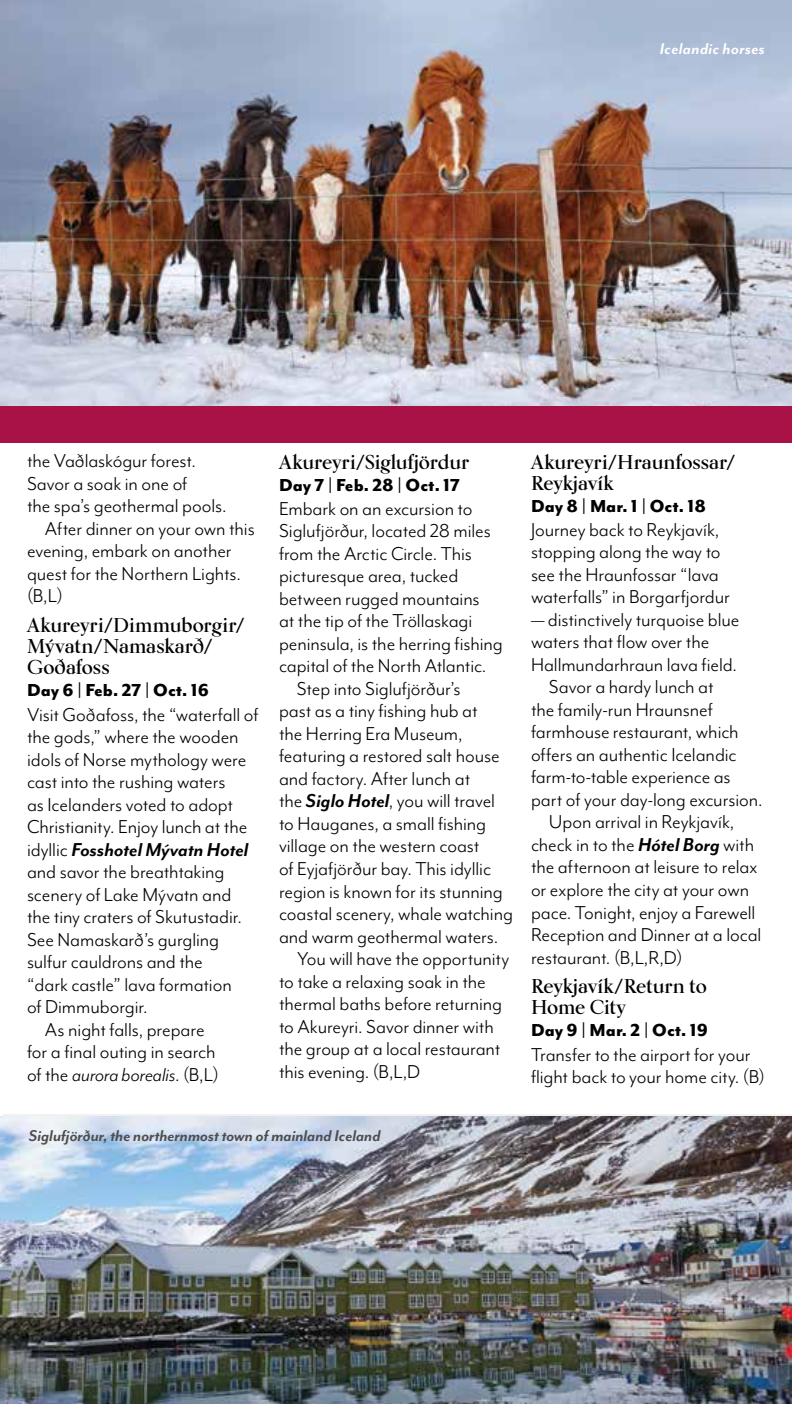
<style>
.page{position:relative;width:792px;height:1404px;background:#fff}
.page>*{position:absolute;margin:0;border:0;box-sizing:border-box;transform-origin:0 0}
.t1{font:21.6px/22.6px "Mr Eaves Mod OT";letter-spacing:-.005em;color:#000}
.t2{font:italic 700 21.6px "Mr Eaves Mod OT";color:#000}
.t3{font:italic 21.6px "Mr Eaves Mod OT";color:#000}
.t4{font:700 20px/21px "Kumlien Pro";letter-spacing:-.005em;color:#000}
.t5{font:800 20px "Mr Eaves Mod OT";color:#000}
.t6{font:italic 700 18px "Mr Eaves Mod OT";letter-spacing:-.005em;color:#4d4d4f}
.t7{font:italic 700 18px "Mr Eaves Mod OT";letter-spacing:.02em;color:#fff}
.s1{font-weight:400;font-style:normal}
.s2{font-style:normal}
.s3{font-weight:700;font-style:italic}
</style>
<div class="page">
<img style="left:0;top:0;width:792px;height:406px">
<div style="left:0;top:406px;width:792px;height:37px;background:#a81246"></div>
<img style="left:0;top:1116px;width:792px;height:288px">
<p class="t7" style="left:660px;top:38px;width:107px">Icelandic horses</p>
<p class="t1" style="left:27px;top:450px;width:170px">the Vaðlaskógur forest.</p>
<p class="t1" style="left:27px;top:472px;width:162px">Savor a soak in one of</p>
<p class="t1" style="left:27px;top:495px;width:201px">the spa’s geothermal pools.</p>
<p class="t1" style="left:45px;top:517px;width:211px">After dinner on your own this</p>
<p class="t1" style="left:27px;top:540px;width:206px">evening, embark on another</p>
<p class="t1" style="left:27px;top:562px;width:216px">quest for the Northern Lights.</p>
<p class="t1" style="left:27px;top:585px;width:38px">(B,L)</p>
<p class="t4" style="left:27px;top:615px;width:219px">Akureyri/Dimmuborgir/<br>Mývatn/Namaskarð/<br>Goðafoss</p>
<p class="t5" style="left:27px;top:679px;width:184px">Day 6 | Feb. 27 | Oct. 16</p>
<p class="t1" style="left:27px;top:703px;width:233px">Visit Goðafoss, the “waterfall of</p>
<p class="t1" style="left:27px;top:725px;width:213px">the gods,” where the wooden</p>
<p class="t1" style="left:27px;top:748px;width:221px">idols of Norse mythology were</p>
<p class="t1" style="left:27px;top:770px;width:200px">cast into the rushing waters</p>
<p class="t1" style="left:27px;top:793px;width:208px">as Icelanders voted to adopt</p>
<p class="t1" style="left:27px;top:815px;width:222px">Christianity. Enjoy lunch at the</p>
<p class="t2" style="left:27px;top:838px;width:223px"><span class="s1">idyllic</span> Fosshotel Mývatn Hotel</p>
<p class="t1" style="left:27px;top:860px;width:199px">and savor the breathtaking</p>
<p class="t1" style="left:27px;top:883px;width:206px">scenery of Lake Mývatn and</p>
<p class="t1" style="left:27px;top:905px;width:216px">the tiny craters of Skutustadir.</p>
<p class="t1" style="left:27px;top:928px;width:194px">See Namaskarð’s gurgling</p>
<p class="t1" style="left:27px;top:950px;width:177px">sulfur cauldrons and the</p>
<p class="t1" style="left:27px;top:973px;width:206px">“dark castle” lava formation</p>
<p class="t1" style="left:27px;top:995px;width:122px">of Dimmuborgir.</p>
<p class="t1" style="left:45px;top:1018px;width:161px">As night falls, prepare</p>
<p class="t1" style="left:27px;top:1040px;width:190px">for a final outing in search</p>
<p class="t3" style="left:27px;top:1063px;width:194px"><span class="s2">of the</span> aurora borealis<span class="s2">. (B,L)</span></p>
<p class="t4" style="left:279px;top:451px;width:192px">Akureyri/Siglufjördur</p>
<p class="t5" style="left:279px;top:473px;width:183px">Day 7 | Feb. 28 | Oct. 17</p>
<p class="t1" style="left:279px;top:497px;width:195px">Embark on an excursion to</p>
<p class="t1" style="left:279px;top:519px;width:213px">Siglufjörður, located 28 miles</p>
<p class="t1" style="left:279px;top:542px;width:194px">from the Arctic Circle. This</p>
<p class="t1" style="left:279px;top:564px;width:181px">picturesque area, tucked</p>
<p class="t1" style="left:279px;top:587px;width:202px">between rugged mountains</p>
<p class="t1" style="left:279px;top:609px;width:195px">at the tip of the Tröllaskagi</p>
<p class="t1" style="left:279px;top:632px;width:225px">peninsula, is the herring fishing</p>
<p class="t1" style="left:279px;top:655px;width:209px">capital of the North Atlantic.</p>
<p class="t1" style="left:297px;top:677px;width:165px">Step into Siglufjörður’s</p>
<p class="t1" style="left:279px;top:700px;width:200px">past as a tiny fishing hub at</p>
<p class="t1" style="left:279px;top:722px;width:185px">the Herring Era Museum,</p>
<p class="t1" style="left:279px;top:745px;width:222px">featuring a restored salt house</p>
<p class="t1" style="left:279px;top:767px;width:193px">and factory. After lunch at</p>
<p class="t1" style="left:279px;top:790px;width:218px">the <span class="s3">Siglo Hotel</span>, you will travel</p>
<p class="t1" style="left:279px;top:812px;width:209px">to Hauganes, a small fishing</p>
<p class="t1" style="left:279px;top:835px;width:202px">village on the western coast</p>
<p class="t1" style="left:279px;top:857px;width:214px">of Eyjafjörður bay. This idyllic</p>
<p class="t1" style="left:279px;top:880px;width:225px">region is known for its stunning</p>
<p class="t1" style="left:279px;top:902px;width:235px">coastal scenery, whale watching</p>
<p class="t1" style="left:279px;top:925px;width:221px">and warm geothermal waters.</p>
<p class="t1" style="left:297px;top:947px;width:214px">You will have the opportunity</p>
<p class="t1" style="left:279px;top:970px;width:208px">to take a relaxing soak in the</p>
<p class="t1" style="left:279px;top:992px;width:225px">thermal baths before returning</p>
<p class="t1" style="left:279px;top:1015px;width:216px">to Akureyri. Savor dinner with</p>
<p class="t1" style="left:279px;top:1037px;width:223px">the group at a local restaurant</p>
<p class="t1" style="left:279px;top:1060px;width:143px">this evening. (B,L,D</p>
<p class="t6" style="left:29px;top:1126px;width:353px">Siglufjörður, the northernmost town of mainland Iceland</p>
<p class="t4" style="left:531px;top:451px;width:206px">Akureyri/Hraunfossar/<br>Reykjavík</p>
<p class="t5" style="left:531px;top:494px;width:176px">Day 8 | Mar. 1 | Oct. 18</p>
<p class="t1" style="left:531px;top:518px;width:200px">Journey back to Reykjavík, stopping along the way to see the Hraunfossar “lava waterfalls” in Borgarfjordur</p>
<p class="t1" style="left:531px;top:608px;width:210px">— distinctively turquoise blue</p>
<p class="t1" style="left:531px;top:630px;width:180px">waters that flow over the</p>
<p class="t1" style="left:531px;top:653px;width:208px">Hallmundarhraun lava field.</p>
<p class="t1" style="left:549px;top:676px;width:166px">Savor a hardy lunch at</p>
<p class="t1" style="left:531px;top:698px;width:183px">the family-run Hraunsnef</p>
<p class="t1" style="left:531px;top:721px;width:209px">farmhouse restaurant, which</p>
<p class="t1" style="left:531px;top:743px;width:207px">offers an authentic Icelandic</p>
<p class="t1" style="left:531px;top:766px;width:201px">farm-to-table experience as</p>
<p class="t1" style="left:531px;top:788px;width:233px">part of your day-long excursion.</p>
<p class="t1" style="left:549px;top:811px;width:187px">Upon arrival in Reykjavík,</p>
<p class="t1" style="left:531px;top:833px;width:225px">check in to the <span class="s3">Hótel Borg</span> with</p>
<p class="t1" style="left:531px;top:856px;width:228px">the afternoon at leisure to relax</p>
<p class="t1" style="left:531px;top:878px;width:220px">or explore the city at your own</p>
<p class="t1" style="left:531px;top:901px;width:226px">pace. Tonight, enjoy a Farewell</p>
<p class="t1" style="left:531px;top:923px;width:232px">Reception and Dinner at a local</p>
<p class="t1" style="left:531px;top:946px;width:153px">restaurant. (B,L,R,D)</p>
<p class="t4" style="left:531px;top:975px;width:177px">Reykjavík/Return to<br>Home City</p>
<p class="t5" style="left:531px;top:1019px;width:179px">Day 9 | Mar. 2 | Oct. 19</p>
<p class="t1" style="left:531px;top:1043px;width:235px">Transfer to the airport for your flight back to your home city. (B)</p>
</div>
